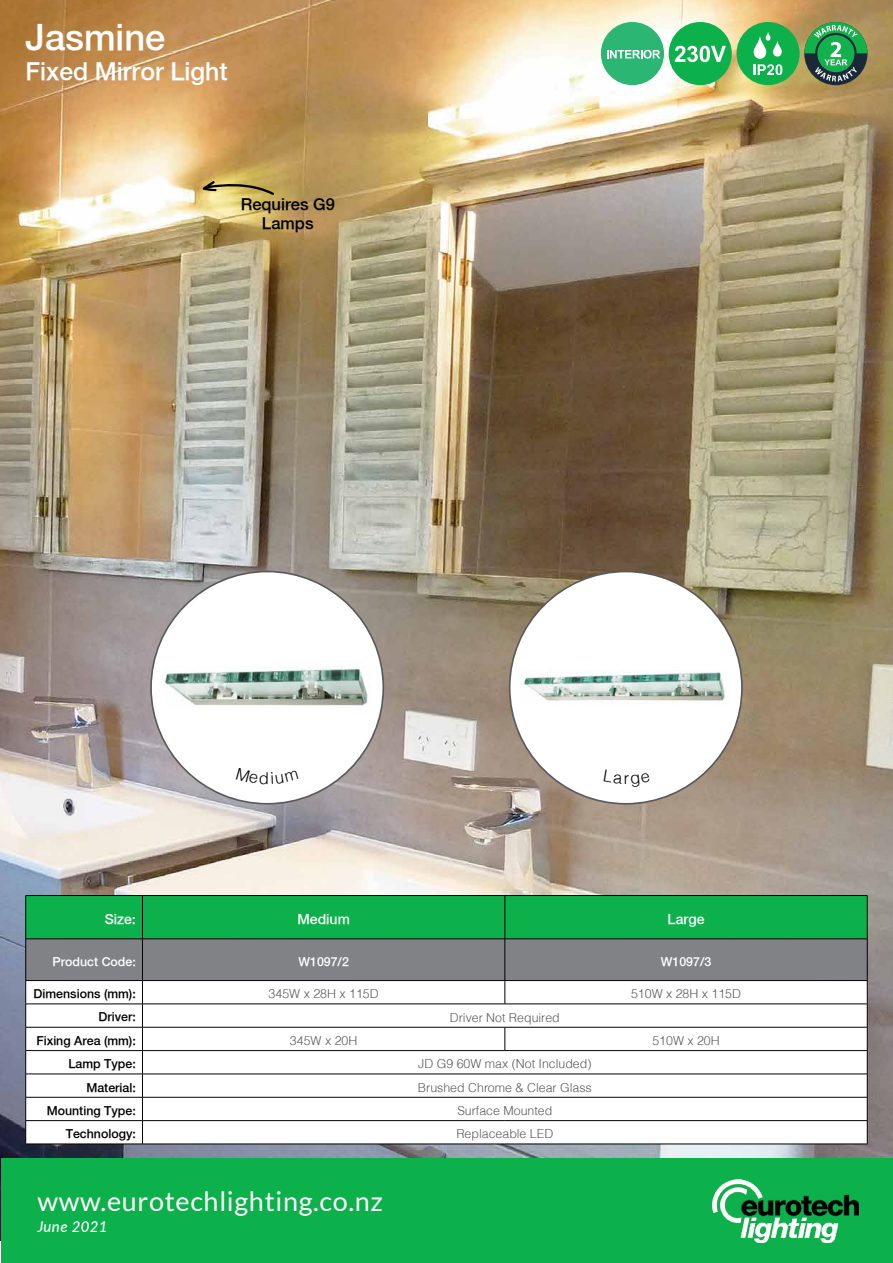
<style>
.page{position:relative;width:893px;height:1263px;background:#fff}
.page>*{position:absolute;margin:0;border:0;box-sizing:border-box;transform-origin:0 0}
.t1{font:500 36.3px "Helvetica Neue";color:#fff}
.t2{font:27px "Lato";letter-spacing:.025em;color:#fff}
.t3{font:500 24.75px "Helvetica Neue";color:#fff}
.t4{font:500 16.5px/19.8px "Helvetica Neue";color:#000;text-align:center}
.t5{font:italic 500 15px "Lato";letter-spacing:.025em;color:#fff}
.t6{font:500 14.1px "Helvetica Neue";color:#fff}
.t7{font:300 12.3px "Helv";color:#58595b}
.t8{font:500 12.3px "Helvetica Neue";color:#000}
.t9{font:500 12.3px "Helvetica Neue";color:#fff}
</style>
<div class="page">
<img style="left:1px;top:0;width:892px;height:1159px">
<svg style="left:25px;top:895px;width:843px;height:249px"></svg>
<hr style="left:26px;top:1144px;width:116px;height:1px;background:#000">
<hr style="left:142px;top:1144px;width:363px;height:1px;background:#000">
<hr style="left:505px;top:1144px;width:362px;height:1px;background:#000">
<div style="left:601px;top:22px;width:63px;height:63px;background:#2bb673;border-radius:50%"></div>
<svg style="left:607px;top:50px;width:53px;height:9px"></svg>
<div style="left:669px;top:22px;width:63px;height:63px;background:#0db14b;border-radius:50%"></div>
<svg style="left:675px;top:46px;width:51px;height:16px"></svg>
<svg style="left:804px;top:22px;width:63px;height:60px;background:#498f5a"></svg>
<div style="left:736px;top:22px;width:64px;height:63px;background:#0db14b;border-radius:50%"></div>
<svg style="left:753px;top:32px;width:29px;height:43px"></svg>
<div style="left:151px;top:571px;width:232px;height:233px;background:#fff;border-radius:50%"></div>
<img style="left:163px;top:666px;width:205px;height:40px">
<div style="left:510px;top:571px;width:232px;height:233px;background:#fff;border-radius:50%"></div>
<img style="left:521px;top:670px;width:204px;height:34px">
<svg style="left:202px;top:180px;width:73px;height:16px"></svg>
<div style="left:1px;top:1159px;width:892px;height:104px;background:#0db14b"></div>
<img style="left:712px;top:1179px;width:146px;height:64px">
<h1 class="t1" style="left:26px;top:15px;width:141px">Jasmine</h1>
<h3 class="t3" style="left:26px;top:56px;width:204px">Fixed Mirror Light</h3>
<h3 class="t4" style="left:241px;top:194px;width:96px">Requires G9<br>Lamps</h3>
<p class="t6" style="left:105px;top:910px;width:33px">Size:</p>
<p class="t6" style="left:297px;top:910px;width:54px">Medium</p>
<p class="t6" style="left:668px;top:910px;width:38px">Large</p>
<p class="t9" style="left:53px;top:954px;width:85px">Product Code:</p>
<p class="t9" style="left:298px;top:954px;width:52px">W1097/2</p>
<p class="t9" style="left:661px;top:954px;width:52px">W1097/3</p>
<p class="t8" style="left:34px;top:986px;width:104px">Dimensions (mm):</p>
<p class="t7" style="left:269px;top:986px;width:112px">345W x 28H x 115D</p>
<p class="t7" style="left:631px;top:986px;width:112px">510W x 28H x 115D</p>
<p class="t8" style="left:98px;top:1010px;width:39px">Driver:</p>
<p class="t7" style="left:450px;top:1009px;width:112px">Driver Not Required</p>
<p class="t8" style="left:36px;top:1033px;width:101px">Fixing Area (mm):</p>
<p class="t7" style="left:290px;top:1033px;width:69px">345W x 20H</p>
<p class="t7" style="left:652px;top:1033px;width:69px">510W x 20H</p>
<p class="t8" style="left:68px;top:1056px;width:69px">Lamp Type:</p>
<p class="t7" style="left:418px;top:1056px;width:175px">JD G9 60W max (Not Included)</p>
<p class="t8" style="left:86px;top:1080px;width:51px">Material:</p>
<p class="t7" style="left:418px;top:1080px;width:175px">Brushed Chrome &amp; Clear Glass</p>
<p class="t8" style="left:47px;top:1103px;width:91px">Mounting Type:</p>
<p class="t7" style="left:457px;top:1103px;width:96px">Surface Mounted</p>
<p class="t8" style="left:66px;top:1126px;width:72px">Technology:</p>
<p class="t7" style="left:456px;top:1126px;width:98px">Replaceable LED</p>
<h2 class="t2" style="left:37px;top:1186px;width:347px">www.eurotechlighting.co.nz</h2>
<p class="t5" style="left:37px;top:1216px;width:72px">June 2021</p>
</div>
